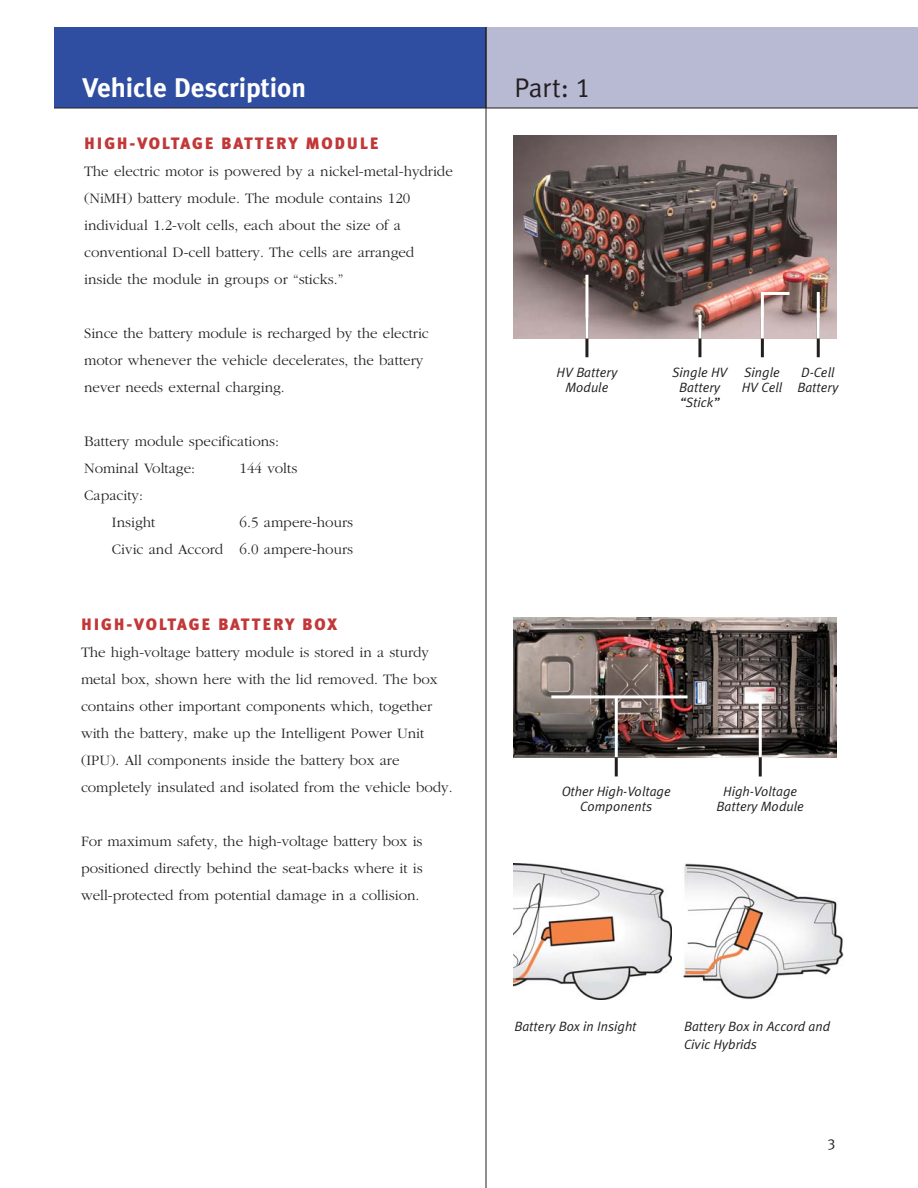
<style>
.page{position:relative;width:918px;height:1188px;background:#fff}
.page>*{position:absolute;margin:0;border:0;box-sizing:border-box;transform-origin:0 0}
.t1{font:700 27px "Meta Plus";color:#fff}
.t2{font:27px "Meta Plus Normal";color:#231f20}
.t3{font:900 16.5px "Meta Plus";letter-spacing:.11em;color:#c23737}
.t4{font:300 15px/27px "Garamond";color:#231f20}
.t5{font:15px "Meta Plus Normal";color:#231f20}
.t6{font:italic 13.5px/15px "Meta Plus Normal";color:#231f20;text-align:center}
.s1{font-family:"Meta Plus Normal Caps"}
</style>
<div class="page">
<div style="left:54px;top:27px;width:432px;height:81px;background:#2f4ea1"></div>
<div style="left:486px;top:27px;width:432px;height:81px;background:#b8bad3"></div>
<hr style="left:54px;top:108px;width:864px;height:1px;background:#231f20">
<img style="left:513px;top:135px;width:324px;height:204px">
<img style="left:513px;top:618px;width:324px;height:139px">
<img style="left:513px;top:863px;width:159px;height:136px">
<img style="left:682px;top:863px;width:162px;height:137px">
<hr style="left:486px;top:27px;width:1px;height:1161px;background:#231f20">
<hr style="left:698px;top:318px;width:3px;height:39px;background:#231f20">
<hr style="left:698px;top:315px;width:3px;height:24px;background:#fff">
<hr style="left:761px;top:318px;width:3px;height:39px;background:#231f20">
<hr style="left:761px;top:292px;width:3px;height:47px;background:#fff">
<hr style="left:761px;top:292px;width:29px;height:3px;background:#fff">
<hr style="left:817px;top:318px;width:3px;height:39px;background:#231f20">
<hr style="left:817px;top:292px;width:3px;height:47px;background:#fff">
<hr style="left:615px;top:737px;width:3px;height:39px;background:#231f20">
<hr style="left:615px;top:697px;width:3px;height:60px;background:#fff">
<hr style="left:551px;top:695px;width:137px;height:3px;background:#fff">
<hr style="left:759px;top:737px;width:3px;height:39px;background:#231f20">
<hr style="left:759px;top:697px;width:3px;height:60px;background:#fff">
<hr style="left:585px;top:318px;width:3px;height:39px;background:#231f20">
<hr style="left:585px;top:275px;width:3px;height:64px;background:#fff">
<h1 class="t1" style="left:82px;top:75px;width:225px">Vehicle Description</h1>
<h1 class="t2" style="left:514px;top:78px;width:77px">Part: <span class="s1">1</span></h1>
<p class="t3" style="left:84px;top:136px;width:296px">HIGH-VOLTAGE BATTERY MODULE</p>
<p class="t4" style="left:84px;top:159px;width:370px">The electric motor is powered by a nickel-metal-hydride (NiMH) battery module. The module contains 120 individual 1.2-volt cells, each about the size of a conventional D-cell battery. The cells are arranged inside the module in groups or “sticks.”</p>
<p class="t4" style="left:84px;top:321px;width:346px">Since the battery module is recharged by the electric motor whenever the vehicle decelerates, the battery never needs external charging.</p>
<p class="t4" style="left:84px;top:429px;width:197px">Battery module specifications:<br>Nominal Voltage:</p>
<p class="t4" style="left:240px;top:456px;width:59px">144 volts</p>
<p class="t4" style="left:112px;top:483px;width:45px;text-indent:-28px">Capacity:<br>Insight</p>
<p class="t4" style="left:112px;top:510px;width:243px;text-align:right">6.5 ampere-hours<br>Civic and Accord 6.0 ampere-hours</p>
<p class="t6" style="left:557px;top:365px;width:62px">HV Battery<br>Module</p>
<p class="t6" style="left:672px;top:365px;width:57px">Single HV<br>Battery “Stick”</p>
<p class="t6" style="left:742px;top:365px;width:42px;text-align:left">Single<br>HV Cell</p>
<p class="t6" style="left:797px;top:365px;width:42px;text-align:left">D-Cell<br>Battery</p>
<p class="t3" style="left:81px;top:616px;width:257px">HIGH-VOLTAGE BATTERY BOX</p>
<p class="t4" style="left:81px;top:640px;width:373px">The high-voltage battery module is stored in a sturdy metal box, shown here with the lid removed. The box contains other important components which, together with the battery, make up the Intelligent Power Unit (IPU). All components inside the battery box are completely insulated and isolated from the vehicle body.</p>
<p class="t4" style="left:81px;top:829px;width:343px;text-align:justify">For maximum safety, the high-voltage battery box is positioned directly behind the seat-backs where it is well-protected from potential damage in a collision.</p>
<p class="t6" style="left:562px;top:784px;width:111px">Other High-Voltage<br>Components</p>
<p class="t6" style="left:717px;top:784px;width:89px">High-Voltage<br>Battery Module</p>
<p class="t6" style="left:514px;top:1019px;width:124px">Battery Box in Insight</p>
<p class="t6" style="left:684px;top:1018px;width:148px;line-height:18px;text-align:left">Battery Box in Accord and<br>Civic Hybrids</p>
<p class="t5" style="left:827px;top:1137px;width:10px">3</p>
</div>
